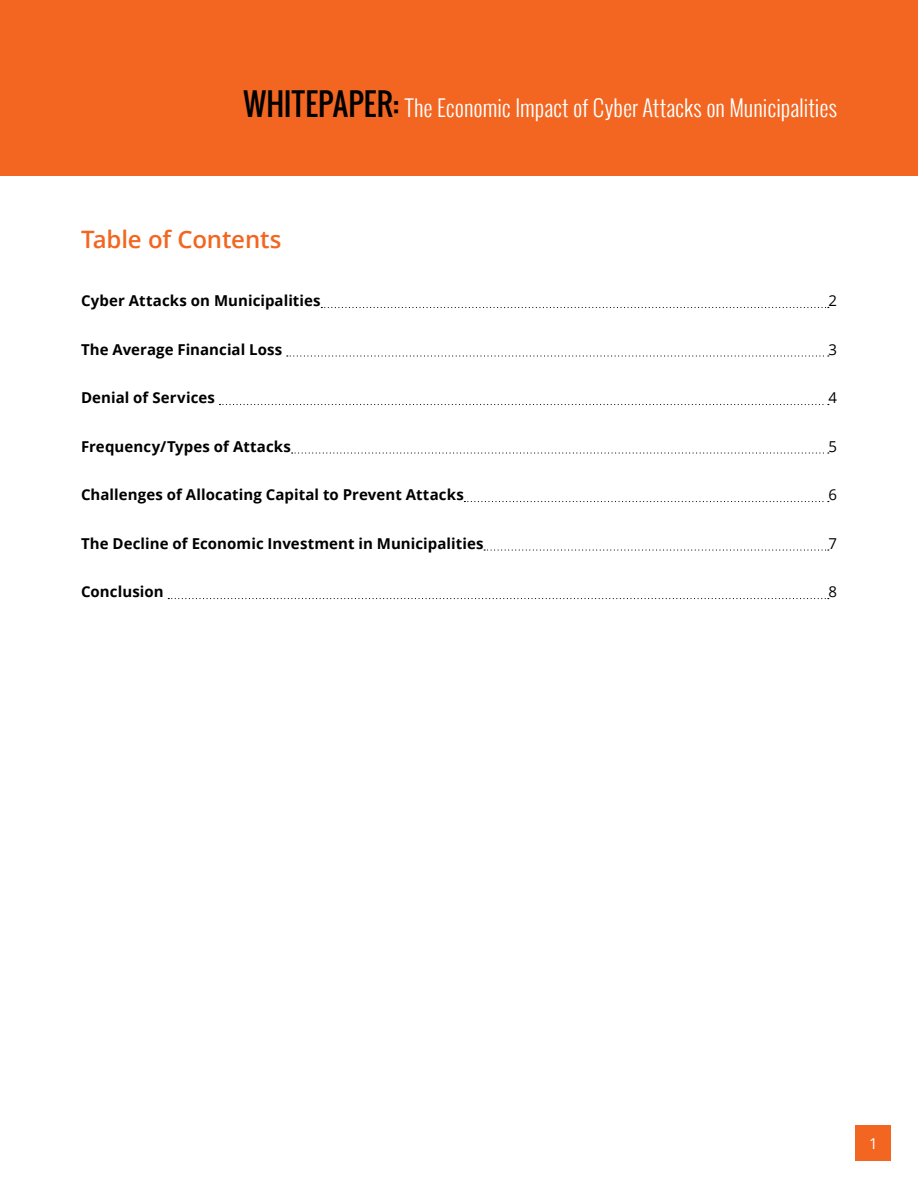
<style>
.page{position:relative;width:918px;height:1188px;background:#fff}
.page>*{position:absolute;margin:0;border:0;box-sizing:border-box;transform-origin:0 0}
.t1{font:600 24px "Open Sans";letter-spacing:-.005em;color:#f26621}
.t2{font:300 22.5px "Oswald";color:#fff}
.t3{font:700 15px "Open Sans";letter-spacing:.005em;color:#000}
.t4{font:15px "Open Sans";color:#000}
.t5{font:15px "Open Sans";color:#fff}
.s1{font-weight:400;font-size:30px;color:#000}
</style>
<div class="page">
<div style="left:856px;top:1126px;width:35px;height:35px;background:#f26621"></div>
<div style="left:0;top:0;width:918px;height:176px;background:#f26621"></div>
<svg style="left:321px;top:307px;width:508px;height:1px"></svg>
<svg style="left:287px;top:355px;width:542px;height:2px"></svg>
<svg style="left:219px;top:404px;width:610px;height:1px"></svg>
<svg style="left:292px;top:452px;width:537px;height:2px"></svg>
<svg style="left:464px;top:501px;width:365px;height:1px"></svg>
<svg style="left:484px;top:549px;width:345px;height:2px"></svg>
<svg style="left:168px;top:598px;width:661px;height:1px"></svg>
<h2 class="t2" style="left:244px;top:91px;width:595px"><span class="s1">WHITEPAPER:</span> The Economic Impact of Cyber Attacks on Municipalities</h2>
<h1 class="t1" style="left:81px;top:223px;width:202px">Table of Contents</h1>
<p class="t3" style="left:81px;top:290px;width:241px">Cyber Attacks on Municipalities</p>
<p class="t4" style="left:828px;top:291px;width:10px">2</p>
<p class="t3" style="left:81px;top:339px;width:203px">The Average Financial Loss</p>
<p class="t4" style="left:828px;top:339px;width:10px">3</p>
<p class="t3" style="left:81px;top:387px;width:136px">Denial of Services</p>
<p class="t4" style="left:828px;top:388px;width:10px">4</p>
<p class="t3" style="left:81px;top:436px;width:212px">Frequency/Types of Attacks</p>
<p class="t4" style="left:828px;top:436px;width:10px">5</p>
<p class="t3" style="left:81px;top:484px;width:384px">Challenges of Allocating Capital to Prevent Attacks</p>
<p class="t4" style="left:828px;top:485px;width:10px">6</p>
<p class="t3" style="left:81px;top:533px;width:404px">The Decline of Economic Investment in Municipalities</p>
<p class="t4" style="left:828px;top:533px;width:10px">7</p>
<p class="t3" style="left:81px;top:581px;width:84px">Conclusion</p>
<p class="t4" style="left:828px;top:582px;width:10px">8</p>
<p class="t5" style="left:869px;top:1133px;width:10px">1</p>
</div>
